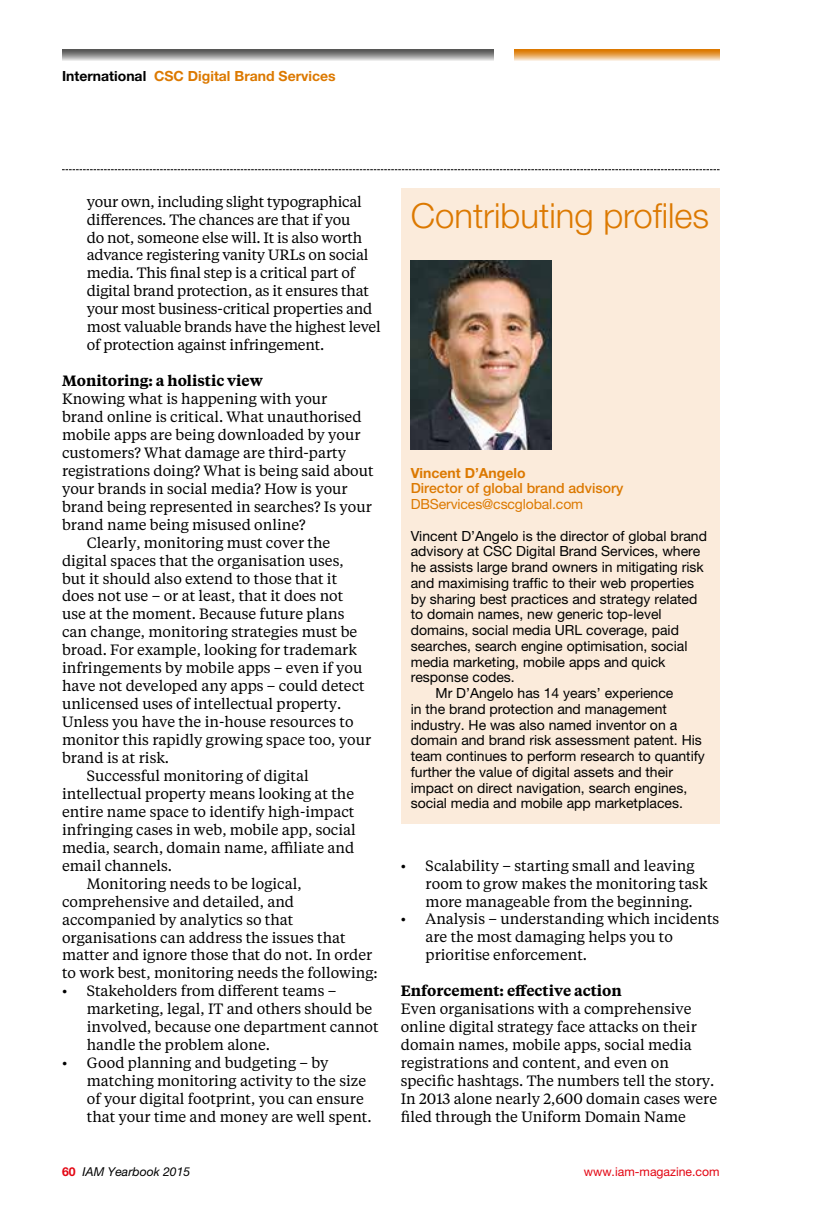
<style>
.page{position:relative;width:819px;height:1211px;background:#fff}
.page>*{position:absolute;margin:0;border:0;box-sizing:border-box;transform-origin:0 0}
.t1{font:300 34.65px "Helvetica Neue";color:#dc7901}
.t2{font:14.88px/18px "Tiempos Text";color:#000}
.t3{font:600 14.88px "Tiempos Text";color:#000}
.t4{font:14px "Helvetica Neue";color:#000}
.t5{font:700 14px "Helvetica Neue";color:#dc7901}
.t6{font:500 14px "Helvetica Neue";color:#dc7901}
.t7{font:14px "Helvetica Neue";letter-spacing:-.01em;color:#dc7901}
.t8{font:12.25px "Helvetica Neue";color:#e30613}
.t9{font:italic 12.25px "Helvetica Neue";color:#000}
.s1{color:#000}
.s2{font-weight:700;font-style:normal;color:#e30613}
</style>
<div class="page">
<svg style="left:62px;top:169px;width:657px;height:1px"></svg>
<svg style="left:514px;top:50px;width:205px;height:11px;background:#e9ad65"></svg>
<svg style="left:62px;top:50px;width:432px;height:11px;background:#999"></svg>
<div style="left:401px;top:189px;width:318px;height:635px;background:#fbebdb"></div>
<img style="left:410px;top:260px;width:141px;height:189px">
<p class="t5" style="left:62px;top:67px;width:275px"><span class="s1">International</span> CSC Digital Brand Services</p>
<p class="t2" style="left:87px;top:192px;width:295px">your own, including slight typographical differences. The chances are that if you<br>do not, someone else will. It is also worth advance registering vanity URLs on social media. This final step is a critical part of digital brand protection, as it ensures that your most business-critical properties and most valuable brands have the highest level of protection against infringement.</p>
<p class="t3" style="left:62px;top:370px;width:202px">Monitoring: a holistic view</p>
<p class="t2" style="left:62px;top:389px;width:267px">Knowing what is happening with your</p>
<p class="t2" style="left:62px;top:407px;width:301px">brand online is critical. What unauthorised</p>
<p class="t2" style="left:62px;top:425px;width:300px">mobile apps are being downloaded by your</p>
<p class="t2" style="left:62px;top:443px;width:285px">customers? What damage are third-party</p>
<p class="t2" style="left:62px;top:461px;width:313px">registrations doing? What is being said about</p>
<p class="t2" style="left:62px;top:479px;width:287px">your brands in social media? How is your</p>
<p class="t2" style="left:62px;top:497px;width:311px">brand being represented in searches? Is your</p>
<p class="t2" style="left:62px;top:514px;width:245px">brand name being misused online?</p>
<p class="t2" style="left:87px;top:532px;width:245px">Clearly, monitoring must cover the</p>
<p class="t2" style="left:62px;top:550px;width:283px">digital spaces that the organisation uses,</p>
<p class="t2" style="left:62px;top:568px;width:277px">but it should also extend to those that it</p>
<p class="t2" style="left:62px;top:586px;width:283px">does not use – or at least, that it does not</p>
<p class="t2" style="left:62px;top:604px;width:284px">use at the moment. Because future plans</p>
<p class="t2" style="left:62px;top:622px;width:297px">can change, monitoring strategies must be</p>
<p class="t2" style="left:62px;top:640px;width:296px">broad. For example, looking for trademark</p>
<p class="t2" style="left:62px;top:658px;width:302px">infringements by mobile apps – even if you</p>
<p class="t2" style="left:62px;top:676px;width:304px">have not developed any apps – could detect</p>
<p class="t2" style="left:62px;top:694px;width:281px">unlicensed uses of intellectual property.</p>
<p class="t2" style="left:62px;top:712px;width:293px">Unless you have the in-house resources to</p>
<p class="t2" style="left:62px;top:730px;width:310px">monitor this rapidly growing space too, your</p>
<p class="t2" style="left:62px;top:748px;width:108px">brand is at risk.</p>
<p class="t2" style="left:87px;top:766px;width:223px">Successful monitoring of digital</p>
<p class="t2" style="left:62px;top:784px;width:293px">intellectual property means looking at the</p>
<p class="t2" style="left:62px;top:802px;width:294px">entire name space to identify high-impact</p>
<p class="t2" style="left:62px;top:819px;width:295px">infringing cases in web, mobile app, social</p>
<p class="t2" style="left:62px;top:837px;width:294px">media, search, domain name, affiliate and</p>
<p class="t2" style="left:62px;top:855px;width:112px">email channels.</p>
<p class="t2" style="left:87px;top:873px;width:216px">Monitoring needs to be logical,</p>
<p class="t2" style="left:62px;top:891px;width:234px">comprehensive and detailed, and</p>
<p class="t2" style="left:62px;top:909px;width:233px">accompanied by analytics so that</p>
<p class="t2" style="left:62px;top:927px;width:285px">organisations can address the issues that</p>
<p class="t2" style="left:62px;top:945px;width:312px">matter and ignore those that do not. In order</p>
<p class="t2" style="left:62px;top:963px;width:317px">to work best, monitoring needs the following:</p>
<p class="t2" style="left:87px;top:981px;width:293px;text-indent:-25px">• Stakeholders from different teams – marketing, legal, IT and others should be involved, because one department cannot handle the problem alone.</p>
<p class="t2" style="left:87px;top:1053px;width:286px;text-indent:-25px">• Good planning and budgeting – by matching monitoring activity to the size of your digital footprint, you can ensure that your time and money are well spent.</p>
<h1 class="t1" style="left:410px;top:195px;width:300px">Contributing profiles</h1>
<p class="t5" style="left:410px;top:464px;width:116px">Vincent D’Angelo</p>
<p class="t6" style="left:410px;top:480px;width:214px">Director of global brand advisory</p>
<p class="t7" style="left:410px;top:495px;width:174px">DBServices@cscglobal.com</p>
<p class="t4" style="left:410px;top:527px;width:298px">Vincent D’Angelo is the director of global brand</p>
<p class="t4" style="left:410px;top:543px;width:291px">advisory at CSC Digital Brand Services, where</p>
<p class="t4" style="left:410px;top:558px;width:294px">he assists large brand owners in mitigating risk</p>
<p class="t4" style="left:410px;top:574px;width:285px">and maximising traffic to their web properties</p>
<p class="t4" style="left:410px;top:590px;width:288px">by sharing best practices and strategy related</p>
<p class="t4" style="left:410px;top:606px;width:252px">to domain names, new generic top-level</p>
<p class="t4" style="left:410px;top:621px;width:270px">domains, social media URL coverage, paid</p>
<p class="t4" style="left:410px;top:637px;width:278px">searches, search engine optimisation, social</p>
<p class="t4" style="left:410px;top:653px;width:256px">media marketing, mobile apps and quick</p>
<p class="t4" style="left:410px;top:669px;width:105px">response codes.</p>
<p class="t4" style="left:435px;top:684px;width:239px">Mr D’Angelo has 14 years’ experience</p>
<p class="t4" style="left:410px;top:700px;width:257px">in the brand protection and management</p>
<p class="t4" style="left:410px;top:716px;width:268px">industry. He was also named inventor on a</p>
<p class="t4" style="left:410px;top:732px;width:292px">domain and brand risk assessment patent. His</p>
<p class="t4" style="left:410px;top:747px;width:296px">team continues to perform research to quantify</p>
<p class="t4" style="left:410px;top:763px;width:264px">further the value of digital assets and their</p>
<p class="t4" style="left:410px;top:779px;width:278px">impact on direct navigation, search engines,</p>
<p class="t4" style="left:410px;top:795px;width:274px">social media and mobile app marketplaces.</p>
<p class="t2" style="left:425px;top:855px;width:283px;text-indent:-25px">• Scalability – starting small and leaving room to grow makes the monitoring task more manageable from the beginning.</p>
<p class="t2" style="left:425px;top:909px;width:295px;text-indent:-25px">• Analysis – understanding which incidents are the most damaging helps you to prioritise enforcement.</p>
<p class="t3" style="left:401px;top:980px;width:222px">Enforcement: effective action</p>
<p class="t2" style="left:401px;top:999px;width:318px">Even organisations with a comprehensive online digital strategy face attacks on their domain names, mobile apps, social media registrations and content, and even on specific hashtags. The numbers tell the story.<br>In 2013 alone nearly 2,600 domain cases were filed through the Uniform Domain Name</p>
<p class="t9" style="left:62px;top:1163px;width:130px"><span class="s2">60</span> IAM Yearbook 2015</p>
<p class="t8" style="left:583px;top:1163px;width:137px">www.iam-magazine.com</p>
</div>
